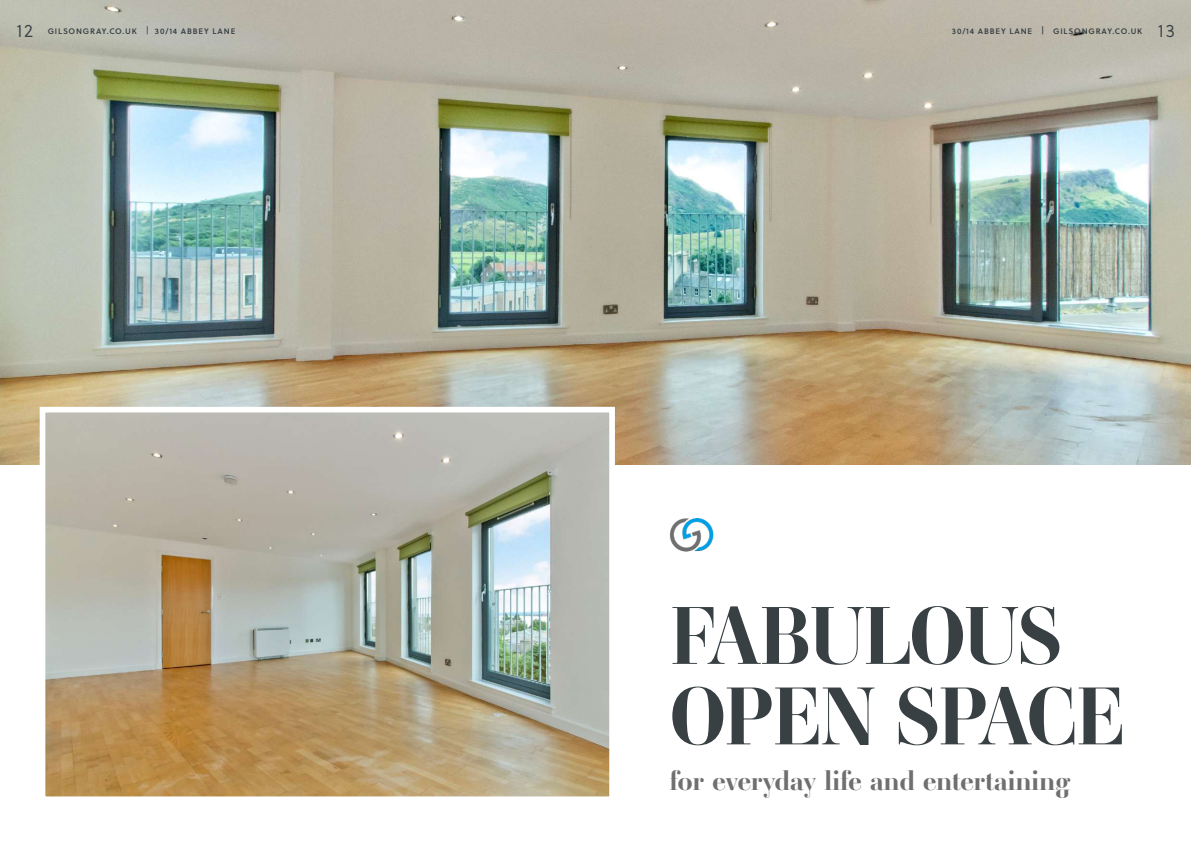
<style>
.page{position:relative;width:1191px;height:842px;background:#fff}
.page>*{position:absolute;margin:0;border:0;box-sizing:border-box;transform-origin:0 0}
.t1{font:700 80.5px/80.5px "Ambroise Std";letter-spacing:-.02em;color:#384044}
.t2{font:700 28px "Ambroise Std";letter-spacing:.005em;color:#706f6f}
.t3{font:300 18px "Soleil";color:#384044}
.t4{font:8px "Soleil Sb";letter-spacing:.1em;color:#384044}
.s1{font-family:"Soleil"}
</style>
<div class="page">
<img style="left:0;top:0;width:1191px;height:465px">
<img style="left:47px;top:414px;width:561px;height:381px">
<div style="left:40px;top:407px;width:575px;height:395px;border:6px solid #fff"></div>
<img style="left:670px;top:518px;width:44px;height:34px">
<h3 class="t3" style="left:16px;top:18px;width:18px">12</h3>
<p class="t4" style="left:48px;top:25px;width:189px">GILSONGRAY.CO.UK <span class="s1">|</span> 30/14 ABBEY LANE</p>
<p class="t4" style="left:952px;top:25px;width:192px">30/14 ABBEY LANE | GILSONGRAY.CO.UK</p>
<h3 class="t3" style="left:1157px;top:18px;width:19px">13</h3>
<h1 class="t1" style="left:670px;top:596px;width:457px">FABULOUS<br>OPEN SPACE</h1>
<h2 class="t2" style="left:670px;top:763px;width:402px">for everyday life and entertaining</h2>
</div>
